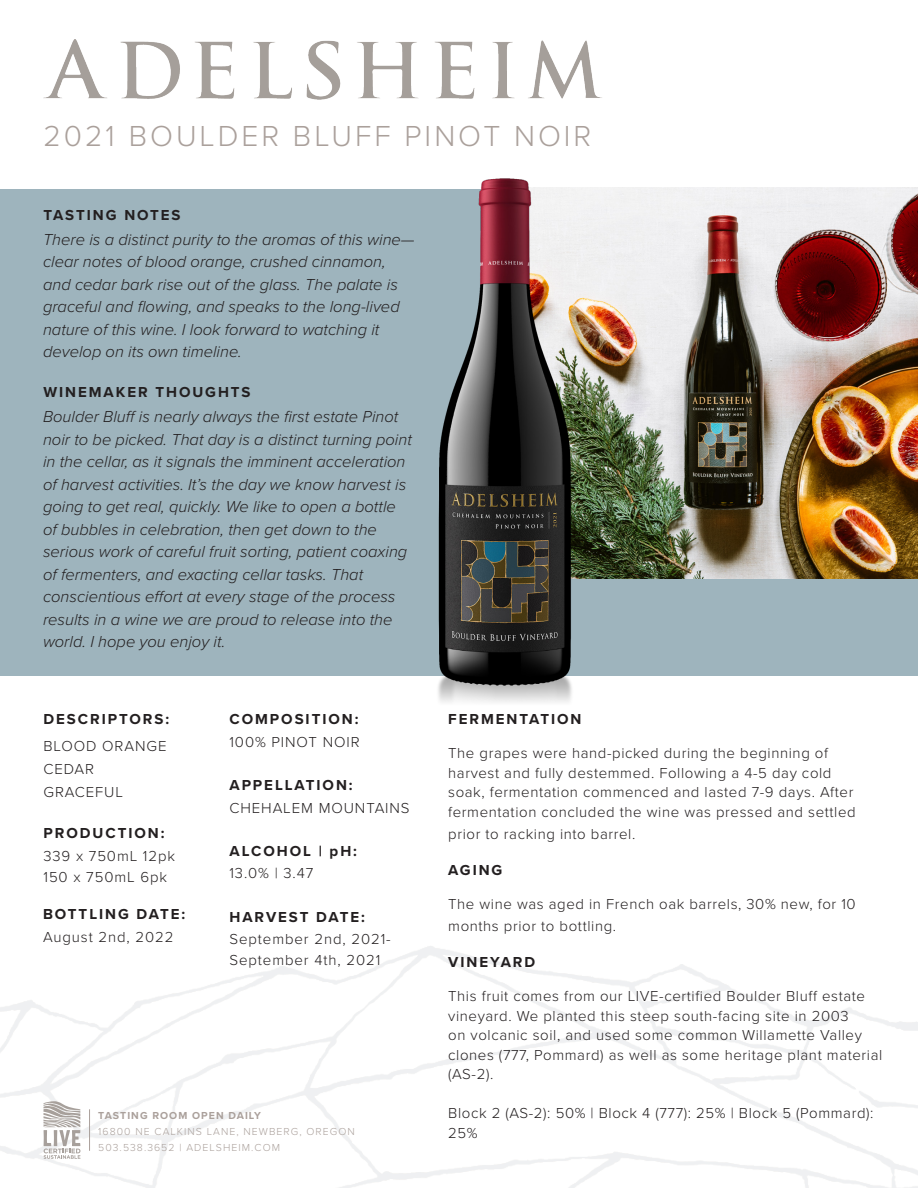
<style>
.page{position:relative;width:918px;height:1188px;background:#fff}
.page>*{position:absolute;margin:0;border:0;box-sizing:border-box;transform-origin:0 0}
.t1{font:300 30px "Proxima Nova";letter-spacing:.1em;color:#aaa09b}
.t2{font:italic 300 16.5px/22.5px "Proxima Nova";color:#231f20}
.t3{font:300 15px/19.5px "Proxima Nova";letter-spacing:.04em;color:#231f20}
.t4{font:700 15px "Proxima Nova";letter-spacing:.13em;color:#231f20}
.t5{font:300 15px "Proxima Nova";letter-spacing:.06em;color:#231f20}
.t6{font:300 10.5px/15.8px "Proxima Nova";letter-spacing:.1em;color:#aaa09b}
.t7{font:700 10.5px "Proxima Nova";letter-spacing:.1em;color:#aaa09b}
</style>
<div class="page">
<div style="left:0;top:189px;width:918px;height:487px;background:#9eb4bd"></div>
<hr style="left:89px;top:1109px;width:1px;height:42px;background:#aaa09b">
<svg style="left:44px;top:1101px;width:36px;height:58px"></svg>
<img style="left:599px;top:188px;width:319px;height:391px">
<img style="left:44px;top:39px;width:558px;height:60px">
<img style="left:438px;top:178px;width:161px;height:524px">
<p class="t1" style="left:44px;top:113px;width:549px">2021 BOULDER BLUFF PINOT NOIR</p>
<p class="t4" style="left:44px;top:204px;width:139px">TASTING NOTES</p>
<p class="t2" style="left:43px;top:227px;width:373px">There is a distinct purity to the aromas of this wine— clear notes of blood orange, crushed cinnamon, and cedar bark rise out of the glass. The palate is graceful and flowing, and speaks to the long-lived nature of this wine. I look forward to watching it develop on its own timeline.</p>
<p class="t4" style="left:44px;top:381px;width:209px">WINEMAKER THOUGHTS</p>
<p class="t2" style="left:43px;top:405px;width:370px">Boulder Bluff is nearly always the first estate Pinot noir to be picked. That day is a distinct turning point in the cellar, as it signals the imminent acceleration of harvest activities. It’s the day we know harvest is going to get real, quickly. We like to open a bottle of bubbles in celebration, then get down to the serious work of careful fruit sorting, patient coaxing of fermenters, and exacting cellar tasks. That conscientious effort at every stage of the process results in a wine we are proud to release into the world. I hope you enjoy it.</p>
<p class="t4" style="left:44px;top:708px;width:127px">DESCRIPTORS:</p>
<p class="t4" style="left:229px;top:708px;width:131px">COMPOSITION:</p>
<p class="t5" style="left:44px;top:735px;width:124px">BLOOD ORANGE</p>
<p class="t3" style="left:44px;top:759px;width:52px">CEDAR</p>
<p class="t5" style="left:44px;top:781px;width:81px">GRACEFUL</p>
<p class="t5" style="left:229px;top:731px;width:132px">100% PINOT NOIR</p>
<p class="t4" style="left:229px;top:774px;width:125px">APPELLATION:</p>
<p class="t5" style="left:229px;top:796px;width:182px">CHEHALEM MOUNTAINS</p>
<p class="t4" style="left:44px;top:822px;width:122px">PRODUCTION:</p>
<p class="t5" style="left:44px;top:845px;width:133px">339 x 750mL 12pk</p>
<p class="t5" style="left:44px;top:866px;width:125px">150 x 750mL 6pk</p>
<p class="t4" style="left:229px;top:839px;width:129px">ALCOHOL | pH:</p>
<p class="t3" style="left:229px;top:863px;width:85px">13.0% | 3.47</p>
<p class="t4" style="left:43px;top:903px;width:144px">BOTTLING DATE:</p>
<p class="t4" style="left:229px;top:905px;width:137px">HARVEST DATE:</p>
<p class="t5" style="left:43px;top:926px;width:132px">August 2nd, 2022</p>
<p class="t5" style="left:229px;top:928px;width:163px">September 2nd, 2021-</p>
<p class="t5" style="left:229px;top:949px;width:152px">September 4th, 2021</p>
<p class="t7" style="left:98px;top:1108px;width:164px">TASTING ROOM OPEN DAILY</p>
<p class="t6" style="left:98px;top:1123px;width:258px">16800 NE CALKINS LANE, NEWBERG, OREGON<br>503.538.3652 | ADELSHEIM.COM</p>
<p class="t4" style="left:448px;top:708px;width:135px">FERMENTATION</p>
<p class="t3" style="left:448px;top:743px;width:409px">The grapes were hand-picked during the beginning of harvest and fully destemmed. Following a 4-5 day cold soak, fermentation commenced and lasted 7-9 days. After fermentation concluded the wine was pressed and settled</p>
<p class="t3" style="left:448px;top:823px;width:189px">prior to racking into barrel.</p>
<p class="t4" style="left:448px;top:858px;width:56px">AGING</p>
<p class="t3" style="left:448px;top:892px;width:409px;line-height:21.6px">The wine was aged in French oak barrels, 30% new, for 10 months prior to bottling.</p>
<p class="t4" style="left:448px;top:950px;width:89px">VINEYARD</p>
<p class="t3" style="left:448px;top:986px;width:436px">This fruit comes from our LIVE-certified Boulder Bluff estate vineyard. We planted this steep south-facing site in 2003<br>on volcanic soil, and used some common Willamette Valley clones (777, Pommard) as well as some heritage plant material (AS-2).</p>
<p class="t3" style="left:448px;top:1103px;width:427px">Block 2 (AS-2): 50% | Block 4 (777): 25% | Block 5 (Pommard):<br>25%</p>
</div>
